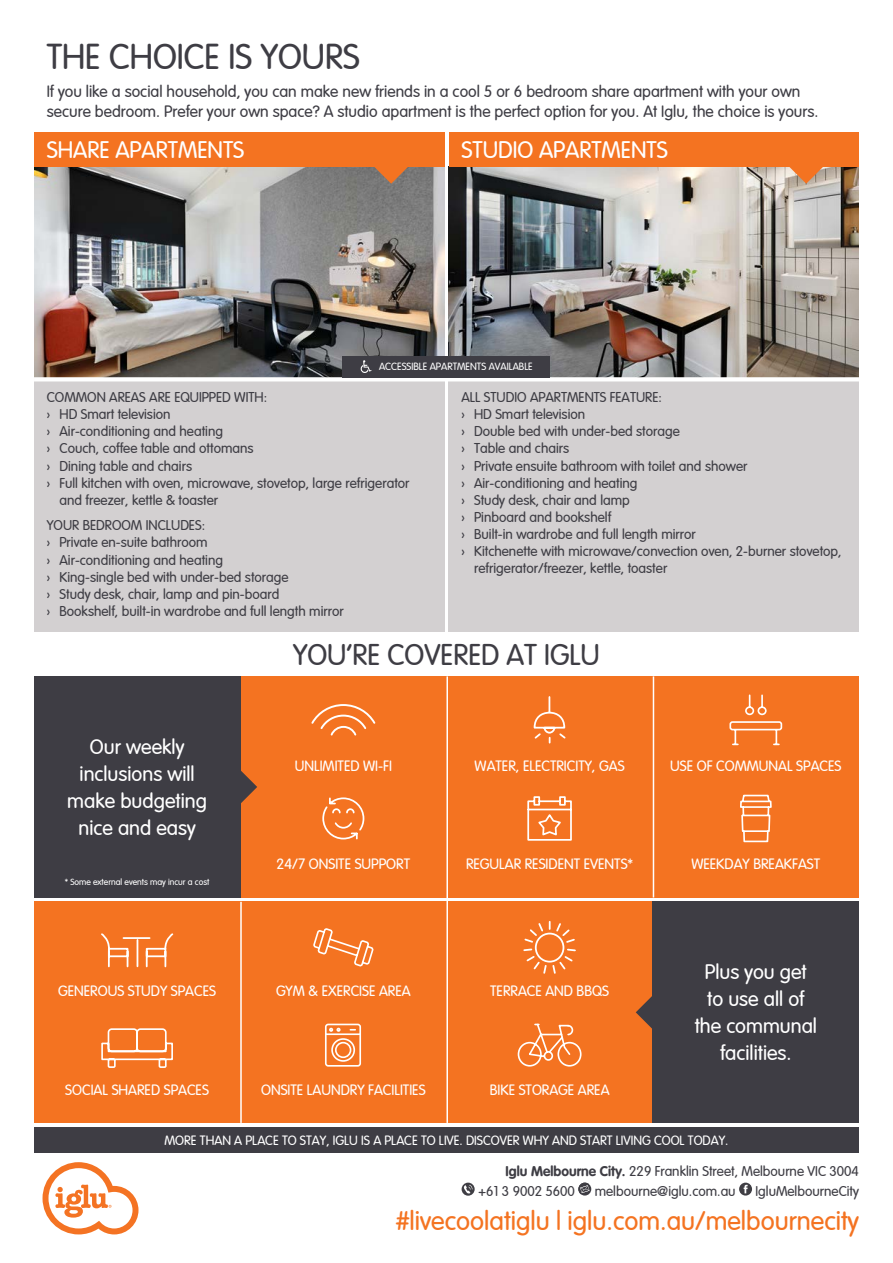
<style>
.page{position:relative;width:893px;height:1263px;background:#fff}
.page>*{position:absolute;margin:0;border:0;box-sizing:border-box;transform-origin:0 0}
.t1{font:300 36px "Vag";color:#3e3d44}
.t2{font:300 30px "Vag";color:#3e3d44}
.t3{font:300 27px "Vag";color:#f47321}
.t4{font:300 24px "Vag";color:#fff}
.t5{font:300 21px/27px "Vag";color:#fff;text-align:center}
.t6{font:300 16.5px/19.5px "Vag";color:#3e3d44}
.t7{font:300 15px "Vag";color:#fff}
.t8{font:300 14.25px/17.1px "Vag";color:#3e3d44}
.t9{font:300 13.5px "Vag";color:#fff}
.t10{font:300 10.5px "Vag";color:#fff}
.t11{font:300 9px "Vag";color:#fff}
.s1{font-weight:700}
</style>
<div class="page">
<svg style="left:43px;top:1162px;width:95px;height:72px"></svg>
<svg style="left:462px;top:1182px;width:13px;height:14px"></svg>
<svg style="left:464px;top:1185px;width:8px;height:8px"></svg>
<svg style="left:578px;top:1182px;width:13px;height:13px"></svg>
<svg style="left:578px;top:1182px;width:11px;height:12px"></svg>
<svg style="left:739px;top:1182px;width:13px;height:13px"></svg>
<svg style="left:744px;top:1185px;width:4px;height:8px"></svg>
<img style="left:34px;top:167px;width:410px;height:210px">
<img style="left:449px;top:167px;width:410px;height:210px">
<div style="left:449px;top:379px;width:410px;height:252px;background:#d3d0d1"></div>
<div style="left:34px;top:379px;width:410px;height:252px;background:#d3d0d1"></div>
<div style="left:34px;top:133px;width:410px;height:34px;background:#f47321"></div>
<div style="left:449px;top:133px;width:409px;height:34px;background:#f47321"></div>
<svg style="left:34px;top:377px;width:825px;height:4px"></svg>
<svg style="left:374px;top:167px;width:34px;height:17px"></svg>
<svg style="left:789px;top:167px;width:34px;height:17px"></svg>
<div style="left:343px;top:356px;width:207px;height:21px;background:#3e3d44"></div>
<svg style="left:361px;top:360px;width:11px;height:13px"></svg>
<div style="left:35px;top:676px;width:824px;height:221px;background:#f47321"></div>
<div style="left:34px;top:902px;width:825px;height:221px;background:#f47321"></div>
<div style="left:34px;top:1127px;width:825px;height:26px;background:#3e3d44"></div>
<div style="left:653px;top:902px;width:206px;height:221px;background:#3e3d44"></div>
<div style="left:34px;top:676px;width:206px;height:221px;background:#3e3d44"></div>
<svg style="left:240px;top:770px;width:17px;height:34px"></svg>
<svg style="left:636px;top:995px;width:17px;height:34px"></svg>
<hr style="left:446px;top:676px;width:2px;height:447px;background:#fff">
<hr style="left:240px;top:902px;width:2px;height:221px;background:#fff">
<hr style="left:653px;top:676px;width:1px;height:221px;background:#fff">
<svg style="left:322px;top:797px;width:43px;height:43px"></svg>
<svg style="left:533px;top:696px;width:33px;height:48px"></svg>
<svg style="left:311px;top:704px;width:65px;height:32px"></svg>
<svg style="left:527px;top:796px;width:45px;height:45px"></svg>
<svg style="left:740px;top:794px;width:32px;height:49px"></svg>
<svg style="left:325px;top:1023px;width:37px;height:44px"></svg>
<svg style="left:313px;top:928px;width:61px;height:39px"></svg>
<svg style="left:523px;top:921px;width:53px;height:53px"></svg>
<svg style="left:101px;top:933px;width:73px;height:35px"></svg>
<svg style="left:517px;top:1023px;width:65px;height:44px"></svg>
<svg style="left:729px;top:694px;width:54px;height:52px"></svg>
<svg style="left:101px;top:1028px;width:72px;height:40px"></svg>
<p class="t1" style="left:47px;top:36px;width:314px">THE CHOICE IS YOURS</p>
<p class="t6" style="left:47px;top:82px;width:773px">If you like a social household, you can make new friends in a cool 5 or 6 bedroom share apartment with your own secure bedroom. Prefer your own space? A studio apartment is the perfect option for you. At Iglu, the choice is yours.</p>
<p class="t4" style="left:47px;top:137px;width:199px">SHARE APARTMENTS</p>
<p class="t4" style="left:461px;top:137px;width:208px">STUDIO APARTMENTS</p>
<p class="t10" style="left:379px;top:361px;width:155px">ACCESSIBLE APARTMENTS AVAILABLE</p>
<p class="t8" style="left:47px;top:389px;width:222px">COMMON AREAS ARE EQUIPPED WITH:</p>
<p class="t8" style="left:47px;top:406px;width:125px">› HD Smart television</p>
<p class="t8" style="left:47px;top:423px;width:178px">› Air-conditioning and heating</p>
<p class="t8" style="left:47px;top:440px;width:208px">› Couch, coffee table and ottomans</p>
<p class="t8" style="left:47px;top:457px;width:147px">› Dining table and chairs</p>
<p class="t8" style="left:60px;top:474px;width:352px;text-indent:-13px">› Full kitchen with oven, microwave, stovetop, large refrigerator and freezer, kettle &amp; toaster</p>
<p class="t8" style="left:47px;top:517px;width:160px">YOUR BEDROOM INCLUDES:</p>
<p class="t8" style="left:47px;top:534px;width:162px">› Private en-suite bathroom</p>
<p class="t8" style="left:47px;top:551px;width:178px">› Air-conditioning and heating</p>
<p class="t8" style="left:47px;top:568px;width:243px">› King-single bed with under-bed storage</p>
<p class="t8" style="left:47px;top:585px;width:234px">› Study desk, chair, lamp and pin-board</p>
<p class="t8" style="left:47px;top:603px;width:299px">› Bookshelf, built-in wardrobe and full length mirror</p>
<p class="t8" style="left:461px;top:389px;width:202px">ALL STUDIO APARTMENTS FEATURE:</p>
<p class="t8" style="left:461px;top:406px;width:125px">› HD Smart television</p>
<p class="t8" style="left:461px;top:423px;width:220px">› Double bed with under-bed storage</p>
<p class="t8" style="left:461px;top:440px;width:109px">› Table and chairs</p>
<p class="t8" style="left:461px;top:457px;width:288px">› Private ensuite bathroom with toilet and shower</p>
<p class="t8" style="left:461px;top:474px;width:178px">› Air-conditioning and heating</p>
<p class="t8" style="left:461px;top:491px;width:170px">› Study desk, chair and lamp</p>
<p class="t8" style="left:461px;top:509px;width:151px">› Pinboard and bookshelf</p>
<p class="t8" style="left:461px;top:526px;width:236px">› Built-in wardrobe and full length mirror</p>
<p class="t8" style="left:474px;top:543px;width:369px;text-indent:-13px">› Kitchenette with microwave/convection oven, 2-burner stovetop, refrigerator/freezer, kettle, toaster</p>
<p class="t5" style="left:67px;top:733px;width:141px">Our weekly inclusions will make budgeting nice and easy</p>
<p class="t11" style="left:65px;top:877px;width:146px">* Some external events may incur a cost</p>
<p class="t7" style="left:58px;top:983px;width:159px">GENEROUS STUDY SPACES</p>
<p class="t2" style="left:293px;top:638px;width:308px">YOU’RE COVERED AT IGLU</p>
<p class="t7" style="left:295px;top:757px;width:99px">UNLIMITED WI-FI</p>
<p class="t7" style="left:475px;top:757px;width:151px">WATER, ELECTRICITY, GAS</p>
<p class="t7" style="left:670px;top:757px;width:173px">USE OF COMMUNAL SPACES</p>
<p class="t7" style="left:277px;top:856px;width:135px">24/7 ONSITE SUPPORT</p>
<p class="t7" style="left:466px;top:856px;width:169px">REGULAR RESIDENT EVENTS*</p>
<p class="t7" style="left:691px;top:856px;width:130px">WEEKDAY BREAKFAST</p>
<p class="t7" style="left:276px;top:983px;width:136px">GYM &amp; EXERCISE AREA</p>
<p class="t7" style="left:490px;top:983px;width:120px">TERRACE AND BBQS</p>
<p class="t5" style="left:695px;top:959px;width:124px">Plus you get to use all of the communal facilities.</p>
<p class="t7" style="left:65px;top:1081px;width:145px">SOCIAL SHARED SPACES</p>
<p class="t7" style="left:261px;top:1081px;width:166px">ONSITE LAUNDRY FACILITIES</p>
<p class="t7" style="left:490px;top:1081px;width:121px">BIKE STORAGE AREA</p>
<p class="t9" style="left:164px;top:1132px;width:566px">MORE THAN A PLACE TO STAY, IGLU IS A PLACE TO LIVE. DISCOVER WHY AND START LIVING COOL TODAY.</p>
<p class="t8" style="left:506px;top:1163px;width:355px"><span class="s1">Iglu Melbourne City.</span> 229 Franklin Street, Melbourne VIC 3004</p>
<p class="t8" style="left:478px;top:1182px;width:98px">+61 3 9002 5600</p>
<p class="t8" style="left:595px;top:1182px;width:142px">melbourne@iglu.com.au</p>
<p class="t8" style="left:755px;top:1182px;width:105px">IgluMelbourneCity</p>
<p class="t3" style="left:396px;top:1206px;width:465px">#livecoolatiglu | iglu.com.au/melbournecity</p>
</div>
